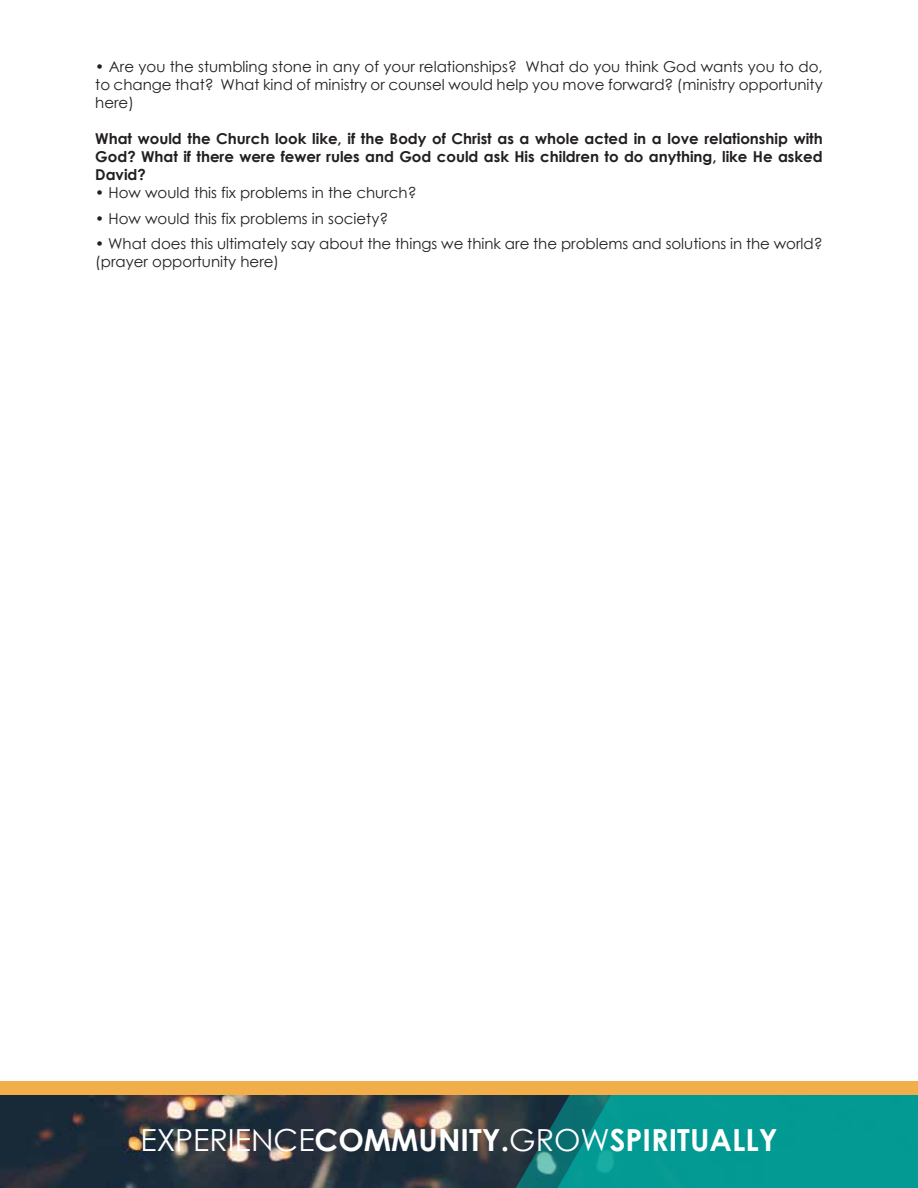
<style>
.page{position:relative;width:918px;height:1188px;background:#fff}
.page>*{position:absolute;margin:0;border:0;box-sizing:border-box;transform-origin:0 0}
.t1{font:700 30.45px "Century Gothic";color:#fff}
.t2{font:15px/18px "Century Gothic";color:#231f20;text-align:justify}
.t3{font:700 15px/18px "Century Gothic";color:#231f20;text-align:justify}
.s1{font-weight:400}
</style>
<div class="page">
<img style="left:0;top:1094px;width:351px;height:94px">
<svg style="left:351px;top:1094px;width:567px;height:94px;fill:#039a93"></svg>
<div style="left:0;top:1081px;width:918px;height:13px;background:#f3ae4c"></div>
<p class="t2" style="left:95px;top:57px;width:729px">• Are you the stumbling stone in any of your relationships? What do you think God wants you to do, to change that? What kind of ministry or counsel would help you move forward? (ministry opportunity here)</p>
<p class="t3" style="left:95px;top:129px;width:729px">What would the Church look like, if the Body of Christ as a whole acted in a love relationship with God? What if there were fewer rules and God could ask His children to do anything, like He asked David?</p>
<p class="t2" style="left:95px;top:183px;width:323px">• How would this fix problems in the church?</p>
<p class="t2" style="left:95px;top:209px;width:295px">• How would this fix problems in society?</p>
<p class="t2" style="left:95px;top:234px;width:729px">• What does this ultimately say about the things we think are the problems and solutions in the world? (prayer opportunity here)</p>
<h1 class="t1" style="left:140px;top:1117px;width:639px"><span class="s1">EXPERIENCE</span>COMMUNITY.<span class="s1">GROW</span>SPIRITUALLY</h1>
</div>
